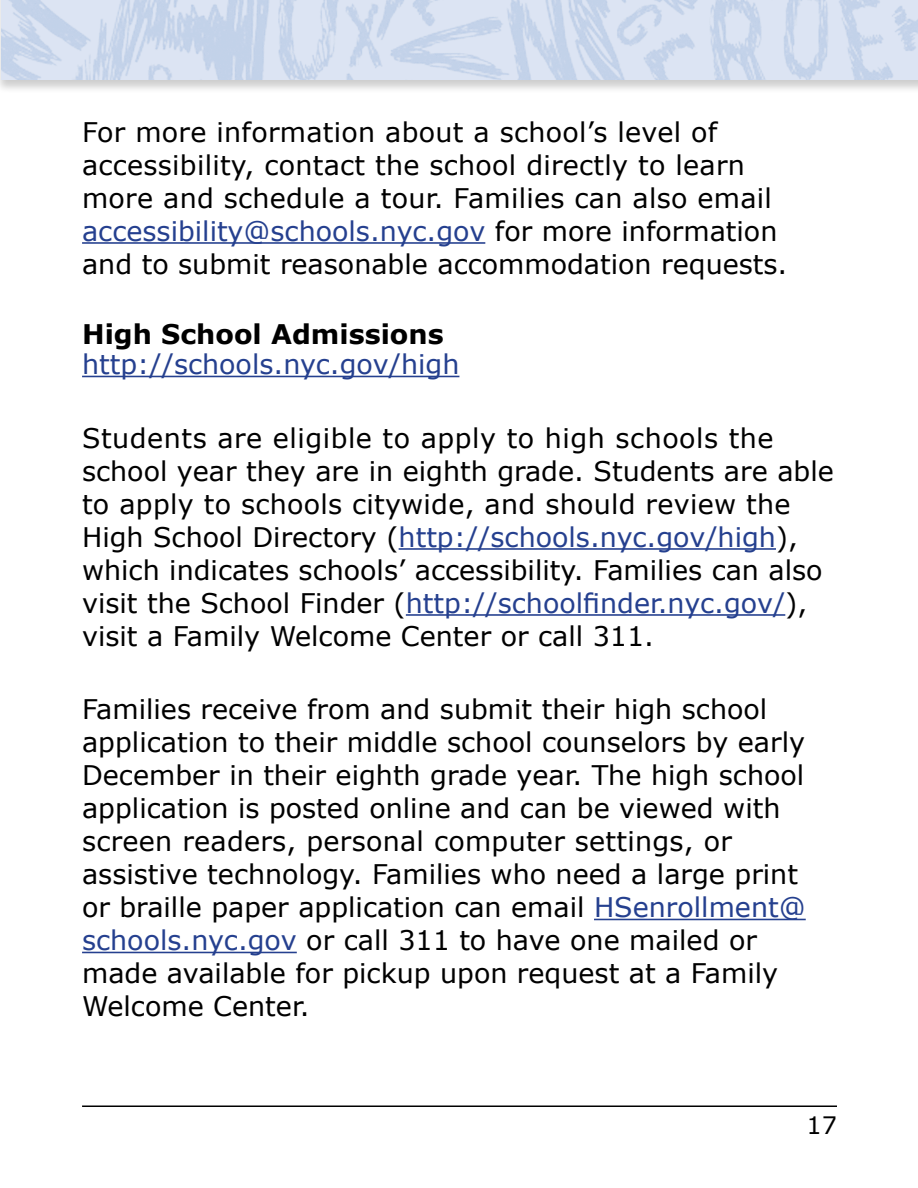
<style>
.page{position:relative;width:918px;height:1188px;background:#fff}
.page>*{position:absolute;margin:0;border:0;box-sizing:border-box;transform-origin:0 0}
.t1{font:27px/33px "Verdana";color:#000}
.t2{font:27px "Verdana";color:#25408f}
.t3{font:700 27px "Verdana";color:#000}
.t4{font:24px "Verdana";color:#000}
.s1{color:#25408f}
</style>
<div class="page">
<hr style="left:82px;top:952px;width:215px;height:1px;background:#25408f">
<hr style="left:594px;top:919px;width:212px;height:1px;background:#25408f">
<hr style="left:406px;top:614px;width:379px;height:2px;background:#25408f">
<hr style="left:399px;top:548px;width:377px;height:2px;background:#25408f">
<hr style="left:82px;top:376px;width:377px;height:1px;background:#25408f">
<hr style="left:82px;top:242px;width:403px;height:2px;background:#25408f">
<hr style="left:82px;top:1106px;width:755px;height:1px;background:#000">
<div style="left:0;top:0;width:918px;height:94px;background:#000;opacity:.2"></div>
<img style="left:1px;top:0;width:917px;height:80px">
<p class="t1" style="left:82px;top:115px;width:707px">For more information about a school’s level of accessibility, contact the school directly to learn more and schedule a tour. Families can also email <span class="s1">accessibility@schools.nyc.gov</span> for more information and to submit reasonable accommodation requests.</p>
<h2 class="t3" style="left:82px;top:315px;width:363px">High School Admissions</h2>
<p class="t2" style="left:82px;top:346px;width:379px">http://schools.nyc.gov/high</p>
<p class="t1" style="left:82px;top:421px;width:753px">Students are eligible to apply to high schools the school year they are in eighth grade. Students are able to apply to schools citywide, and should review the High School Directory (<span class="s1">http://schools.nyc.gov/high</span>), which indicates schools’ accessibility. Families can also visit the School Finder (<span class="s1">http://schoolfinder.nyc.gov/</span>), visit a Family Welcome Center or call 311.</p>
<p class="t1" style="left:82px;top:692px;width:725px">Families receive from and submit their high school application to their middle school counselors by early December in their eighth grade year. The high school application is posted online and can be viewed with screen readers, personal computer settings, or assistive technology. Families who need a large print or braille paper application can email <span class="s1">HSenrollment@ schools.nyc.gov</span> or call 311 to have one mailed or made available for pickup upon request at a Family Welcome Center.</p>
<p class="t4" style="left:806px;top:1109px;width:32px">17</p>
</div>
